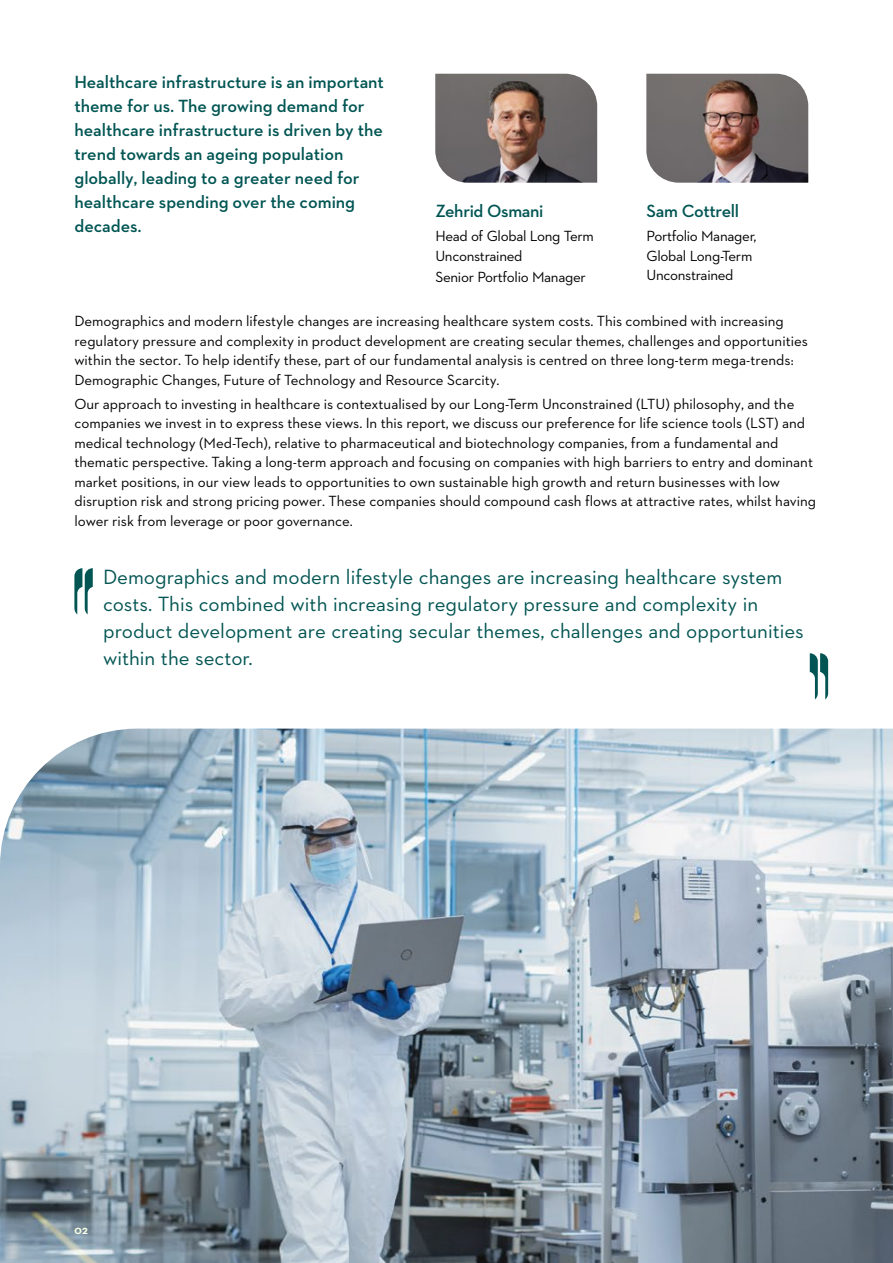
<style>
.page{position:relative;width:893px;height:1263px;background:#fff}
.page>*{position:absolute;margin:0;border:0;box-sizing:border-box;transform-origin:0 0}
.t1{font:21px/27px "Neutraface 2 Text";color:#025553}
.t2{font:600 18px/24px "Neutraface 2 Text";color:#005553}
.t3{font:600 18px "Neutraface 2 Text";letter-spacing:-.02em;color:#005553}
.t4{font:15px/19.5px "Neutraface 2 Text";color:#000}
.t5{font:15px/19.5px "Neutraface 2 Text";letter-spacing:-.02em;color:#000}
.t6{font:600 12px "Neutraface 2 Text";color:#fff}
</style>
<div class="page">
<img style="left:0;top:729px;width:893px;height:534px">
<svg style="left:74px;top:568px;width:19px;height:46px"></svg>
<svg style="left:810px;top:653px;width:18px;height:46px"></svg>
<img style="left:435px;top:74px;width:162px;height:109px">
<img style="left:646px;top:74px;width:162px;height:109px">
<p class="t2" style="left:74px;top:70px;width:311px">Healthcare infrastructure is an important theme for us. The growing demand for healthcare infrastructure is driven by the trend towards an ageing population globally, leading to a greater need for healthcare spending over the coming decades.</p>
<p class="t3" style="left:435px;top:200px;width:109px">Zehrid Osmani</p>
<p class="t5" style="left:435px;top:226px;width:160px">Head of Global Long Term<br>Unconstrained</p>
<p class="t5" style="left:435px;top:267px;width:152px">Senior Portfolio Manager</p>
<p class="t3" style="left:646px;top:200px;width:94px">Sam Cottrell</p>
<p class="t5" style="left:646px;top:226px;width:112px">Portfolio Manager,<br>Global Long-Term<br>Unconstrained</p>
<p class="t4" style="left:74px;top:311px;width:735px">Demographics and modern lifestyle changes are increasing healthcare system costs. This combined with increasing regulatory pressure and complexity in product development are creating secular themes, challenges and opportunities within the sector. To help identify these, part of our fundamental analysis is centred on three long-term mega-trends:<br>Demographic Changes, Future of Technology and Resource Scarcity.</p>
<p class="t4" style="left:74px;top:394px;width:743px">Our approach to investing in healthcare is contextualised by our Long-Term Unconstrained (LTU) philosophy, and the companies we invest in to express these views. In this report, we discuss our preference for life science tools (LST) and medical technology (Med-Tech), relative to pharmaceutical and biotechnology companies, from a fundamental and thematic perspective. Taking a long-term approach and focusing on companies with high barriers to entry and dominant market positions, in our view leads to opportunities to own sustainable high growth and return businesses with low disruption risk and strong pricing power. These companies should compound cash flows at attractive rates, whilst having lower risk from leverage or poor governance.</p>
<p class="t1" style="left:103px;top:563px;width:702px">Demographics and modern lifestyle changes are increasing healthcare system costs. This combined with increasing regulatory pressure and complexity in product development are creating secular themes, challenges and opportunities within the sector.</p>
<p class="t6" style="left:74px;top:1222px;width:15px">02</p>
</div>
